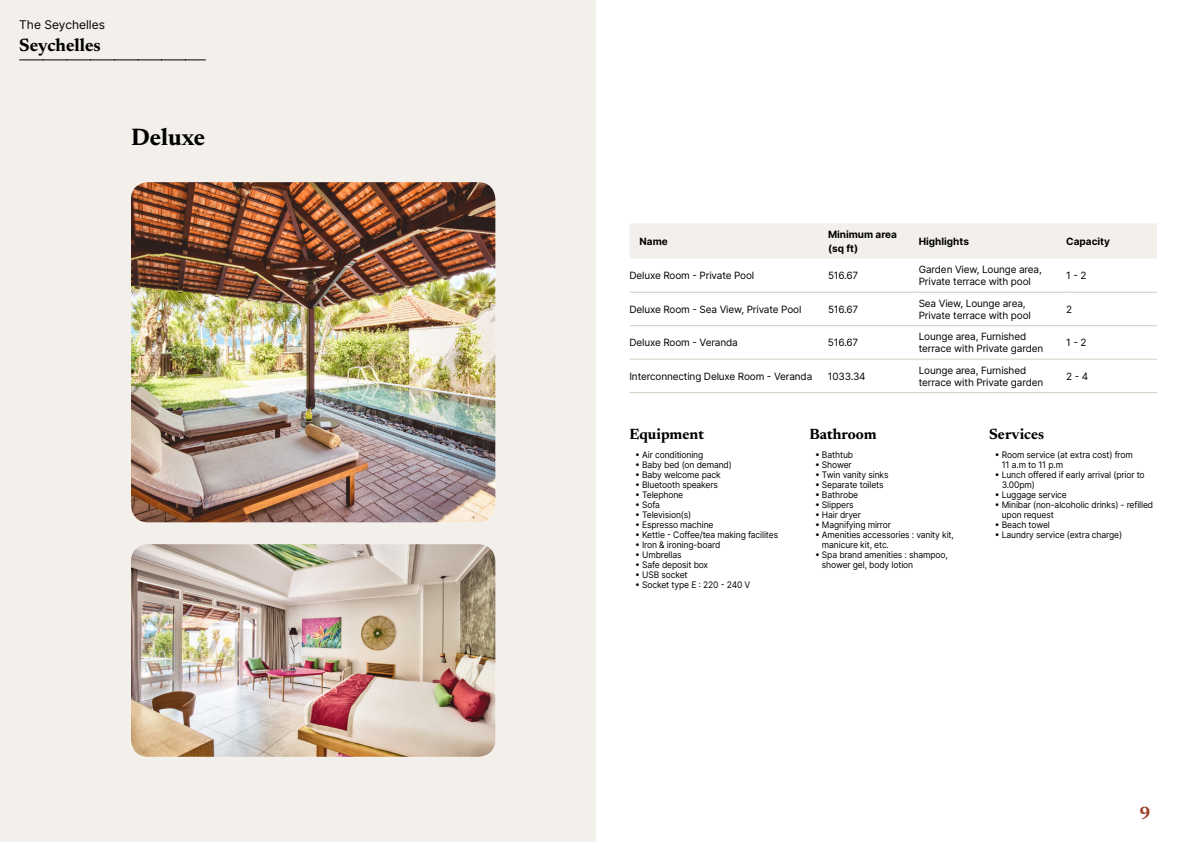
<style>
.page{position:relative;width:1191px;height:842px;background:#fff}
.page>*{position:absolute;margin:0;border:0;box-sizing:border-box;transform-origin:0 0}
.t1{font:700 24px "Newsreader 24 pt";color:#000}
.t2{font:700 18px "Newsreader 24 pt";color:#000}
.t3{font:700 18px "Newsreader 24 pt";color:#9d432c}
.t4{font:700 15px "Newsreader 24 pt";color:#000}
.t5{font:12px "Inter";color:#000}
.t6{font:10px/12px "Inter";letter-spacing:-.015em;color:#000}
.t7{font:700 10px/14px "Inter";color:#000}
.t8{font:9px/10px "Inter";letter-spacing:-.015em;color:#000;scale:.95 1}
</style>
<div class="page">
<div style="left:0;top:0;width:595px;height:842px;background:#f3f0ec"></div>
<img style="left:131px;top:182px;width:364px;height:340px">
<img style="left:131px;top:544px;width:364px;height:213px">
<svg style="left:20px;top:60px;width:185px;height:1px"></svg>
<div style="left:630px;top:223px;width:527px;height:36px;background:#f3f0ec"></div>
<hr style="left:629px;top:292px;width:199px;height:1px;background:#d7cdc1">
<hr style="left:828px;top:292px;width:90px;height:1px;background:#d7cdc1">
<hr style="left:918px;top:292px;width:148px;height:1px;background:#d7cdc1">
<hr style="left:1066px;top:292px;width:91px;height:1px;background:#d7cdc1">
<hr style="left:629px;top:325px;width:199px;height:1px;background:#d7cdc1">
<hr style="left:828px;top:325px;width:90px;height:1px;background:#d7cdc1">
<hr style="left:918px;top:325px;width:148px;height:1px;background:#d7cdc1">
<hr style="left:1066px;top:325px;width:91px;height:1px;background:#d7cdc1">
<hr style="left:629px;top:359px;width:199px;height:1px;background:#d7cdc1">
<hr style="left:828px;top:359px;width:90px;height:1px;background:#d7cdc1">
<hr style="left:918px;top:359px;width:148px;height:1px;background:#d7cdc1">
<hr style="left:1066px;top:359px;width:91px;height:1px;background:#d7cdc1">
<hr style="left:629px;top:392px;width:199px;height:1px;background:#d7cdc1">
<hr style="left:828px;top:392px;width:90px;height:1px;background:#d7cdc1">
<hr style="left:918px;top:392px;width:148px;height:1px;background:#d7cdc1">
<hr style="left:1066px;top:392px;width:91px;height:1px;background:#d7cdc1">
<h3 class="t5" style="left:19px;top:15px;width:87px">The Seychelles</h3>
<h2 class="t2" style="left:19px;top:32px;width:83px">Seychelles</h2>
<h1 class="t1" style="left:131px;top:120px;width:76px">Deluxe</h1>
<p class="t7" style="left:639px;top:234px;width:30px">Name</p>
<p class="t7" style="left:828px;top:227px;width:70px">Minimum area (sq ft)</p>
<p class="t7" style="left:918px;top:234px;width:52px">Highlights</p>
<p class="t7" style="left:1066px;top:234px;width:45px">Capacity</p>
<p class="t6" style="left:629px;top:269px;width:126px">Deluxe Room - Private Pool</p>
<p class="t6" style="left:828px;top:269px;width:32px">516.67</p>
<p class="t6" style="left:918px;top:263px;width:125px">Garden View, Lounge area,<br>Private terrace with pool</p>
<p class="t6" style="left:1066px;top:269px;width:22px">1 - 2</p>
<p class="t6" style="left:629px;top:303px;width:173px">Deluxe Room - Sea View, Private Pool</p>
<p class="t6" style="left:828px;top:303px;width:32px">516.67</p>
<p class="t6" style="left:918px;top:297px;width:114px">Sea View, Lounge area,<br>Private terrace with pool</p>
<p class="t6" style="left:1066px;top:303px;width:8px">2</p>
<p class="t6" style="left:629px;top:336px;width:110px">Deluxe Room - Veranda</p>
<p class="t6" style="left:828px;top:336px;width:32px">516.67</p>
<p class="t6" style="left:918px;top:330px;width:126px">Lounge area, Furnished terrace with Private garden</p>
<p class="t6" style="left:1066px;top:336px;width:22px">1 - 2</p>
<p class="t6" style="left:629px;top:370px;width:184px">Interconnecting Deluxe Room - Veranda</p>
<p class="t6" style="left:828px;top:370px;width:39px">1033.34</p>
<p class="t6" style="left:918px;top:364px;width:126px">Lounge area, Furnished terrace with Private garden</p>
<p class="t6" style="left:1066px;top:370px;width:24px">2 - 4</p>
<h3 class="t4" style="left:629px;top:424px;width:76px">Equipment</h3>
<p class="t8" style="left:635px;top:449px;width:73px">• Air conditioning</p>
<p class="t8" style="left:635px;top:459px;width:103px">• Baby bed (on demand)</p>
<p class="t8" style="left:635px;top:469px;width:92px">• Baby welcome pack</p>
<p class="t8" style="left:635px;top:479px;width:89px">• Bluetooth speakers</p>
<p class="t8" style="left:635px;top:489px;width:52px">• Telephone</p>
<p class="t8" style="left:635px;top:499px;width:28px">• Sofa</p>
<p class="t8" style="left:635px;top:509px;width:61px">• Television(s)</p>
<p class="t8" style="left:635px;top:519px;width:84px">• Espresso machine</p>
<p class="t8" style="left:635px;top:529px;width:152px">• Kettle - Coffee/tea making facilites</p>
<p class="t8" style="left:635px;top:539px;width:91px">• Iron &amp; ironing-board</p>
<p class="t8" style="left:635px;top:549px;width:50px">• Umbrellas</p>
<p class="t8" style="left:635px;top:559px;width:78px">• Safe deposit box</p>
<p class="t8" style="left:635px;top:569px;width:57px">• USB socket</p>
<p class="t8" style="left:635px;top:579px;width:123px">• Socket type E : 220 - 240 V</p>
<h3 class="t4" style="left:809px;top:424px;width:69px">Bathroom</h3>
<p class="t8" style="left:815px;top:449px;width:42px">• Bathtub</p>
<p class="t8" style="left:815px;top:459px;width:40px">• Shower</p>
<p class="t8" style="left:815px;top:469px;width:79px">• Twin vanity sinks</p>
<p class="t8" style="left:815px;top:479px;width:74px">• Separate toilets</p>
<p class="t8" style="left:815px;top:489px;width:47px">• Bathrobe</p>
<p class="t8" style="left:815px;top:499px;width:42px">• Slippers</p>
<p class="t8" style="left:815px;top:509px;width:50px">• Hair dryer</p>
<p class="t8" style="left:815px;top:519px;width:82px">• Magnifying mirror</p>
<p class="t8" style="left:822px;top:529px;width:140px;text-indent:-7px">• Amenities accessories : vanity kit, manicure kit, etc.</p>
<p class="t8" style="left:822px;top:549px;width:134px;text-indent:-7px">• Spa brand amenities : shampoo, shower gel, body lotion</p>
<h3 class="t4" style="left:989px;top:424px;width:57px">Services</h3>
<p class="t8" style="left:1001px;top:449px;width:140px;text-indent:-7px">• Room service (at extra cost) from<br>11 a.m to 11 p.m</p>
<p class="t8" style="left:1001px;top:469px;width:152px;text-indent:-7px">• Lunch offered if early arrival (prior to<br>3.00pm)</p>
<p class="t8" style="left:994px;top:489px;width:77px">• Luggage service</p>
<p class="t8" style="left:1001px;top:499px;width:161px;text-indent:-7px">• Minibar (non-alcoholic drinks) - refilled upon request</p>
<p class="t8" style="left:994px;top:519px;width:59px">• Beach towel</p>
<p class="t8" style="left:994px;top:529px;width:136px">• Laundry service (extra charge)</p>
<h2 class="t3" style="left:1139px;top:800px;width:13px">9</h2>
</div>
